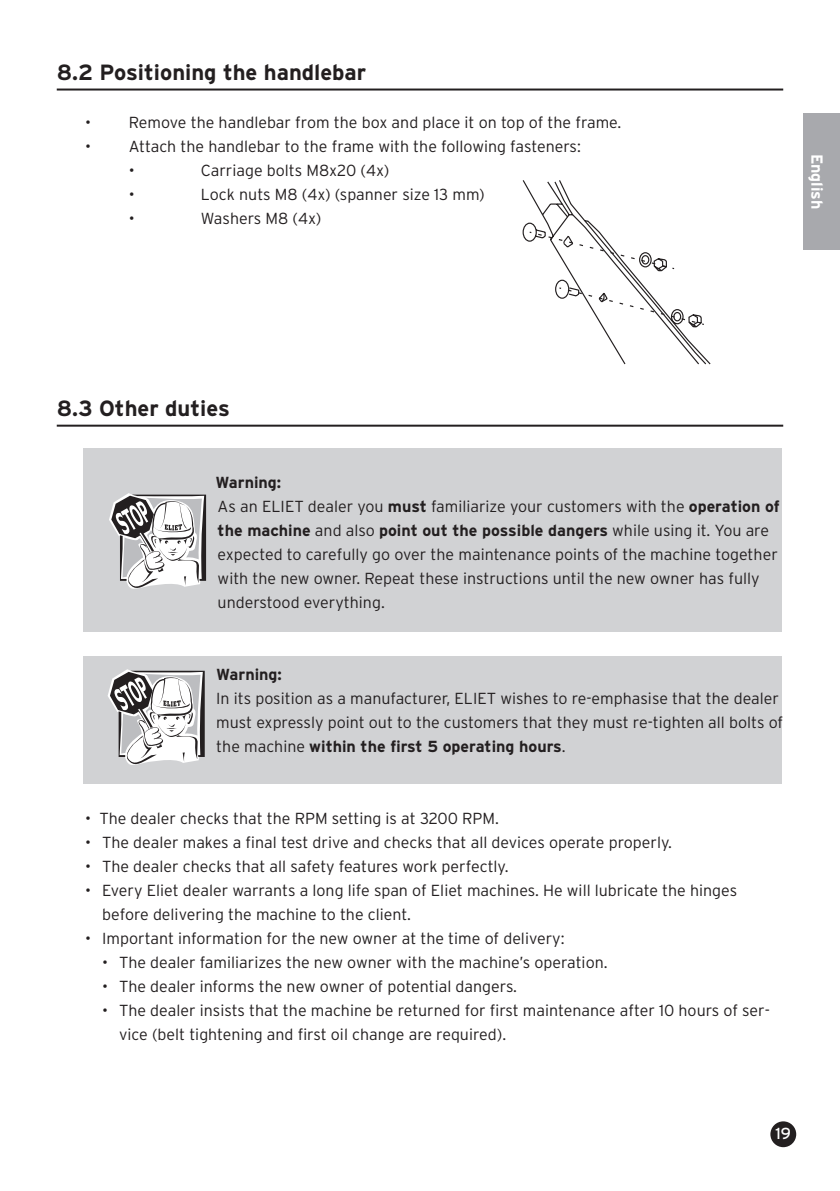
<style>
.page{position:relative;width:840px;height:1191px;background:#fff}
.page>*{position:absolute;margin:0;border:0;box-sizing:border-box;transform-origin:0 0}
.t1{font:700 22px "Interstate";color:#231f20}
.t2{font:300 16px/24px "Interstate";color:#231f20}
.t3{font:700 16px "Interstate";color:#231f20}
.t4{font:700 16px "Interstate";color:#fff}
.t5{font:16px "Interstate";color:#fff}
.s1{font-weight:700}
</style>
<div class="page">
<svg style="left:522px;top:180px;width:188px;height:184px"></svg>
<div style="left:83px;top:448px;width:698px;height:184px;background:#d1d2d4"></div>
<svg style="left:109px;top:493px;width:97px;height:96px"></svg>
<div style="left:83px;top:656px;width:698px;height:128px;background:#d1d2d4"></div>
<svg style="left:108px;top:669px;width:97px;height:96px"></svg>
<div style="left:771px;top:1122px;width:23px;height:24px;background:#231f20;border-radius:50%"></div>
<div style="left:770px;top:1121px;width:25px;height:26px;border:2px solid #231f20;border-radius:50%"></div>
<div style="left:803px;top:113px;width:36px;height:136px;background:#a8a9ad"></div>
<hr style="left:57px;top:89px;width:725px;height:2px;background:#231f20">
<hr style="left:57px;top:425px;width:725px;height:2px;background:#231f20">
<h1 class="t1" style="left:57px;top:59px;width:311px">8.2 Positioning the handlebar</h1>
<p class="t2" style="left:85px;top:110px;width:537px">• Remove the handlebar from the box and place it on top of the frame.</p>
<p class="t2" style="left:129px;top:134px;width:453px;text-indent:-44px">• Attach the handlebar to the frame with the following fasteners: •</p>
<p class="t2" style="left:201px;top:158px;width:190px">Carriage bolts M8x20 (4x)</p>
<p class="t2" style="left:129px;top:182px;width:7px">•</p>
<p class="t2" style="left:201px;top:182px;width:285px">Lock nuts M8 (4x) (spanner size 13 mm)</p>
<p class="t2" style="left:129px;top:206px;width:7px">•</p>
<p class="t2" style="left:201px;top:206px;width:122px">Washers M8 (4x)</p>
<p class="t4" style="left:826px;top:154px;width:57px;rotate:90deg">English</p>
<h1 class="t1" style="left:57px;top:395px;width:174px">8.3 Other duties</h1>
<p class="t2" style="left:215px;top:470px;width:565px"><span class="s1">Warning:<br></span>As an ELIET dealer you <span class="s1">must</span> familiarize your customers with the <span class="s1">operation of the machine</span> and also <span class="s1">point out the possible dangers</span> while using it. You are expected to carefully go over the maintenance points of the machine together with the new owner. Repeat these instructions until the new owner has fully understood everything.</p>
<p class="t3" style="left:216px;top:665px;width:67px">Warning:</p>
<p class="t2" style="left:216px;top:686px;width:568px">In its position as a manufacturer, ELIET wishes to re-emphasise that the dealer must expressly point out to the customers that they must re-tighten all bolts of the machine <span class="s1">within the first 5 operating hours</span>.</p>
<p class="t2" style="left:85px;top:806px;width:415px">• The dealer checks that the RPM setting is at 3200 RPM.</p>
<p class="t2" style="left:85px;top:830px;width:588px">• The dealer makes a final test drive and checks that all devices operate properly.</p>
<p class="t2" style="left:85px;top:854px;width:425px">• The dealer checks that all safety features work perfectly.</p>
<p class="t2" style="left:102px;top:878px;width:636px;text-indent:-17px">• Every Eliet dealer warrants a long life span of Eliet machines. He will lubricate the hinges before delivering the machine to the client.</p>
<p class="t2" style="left:85px;top:926px;width:480px">• Important information for the new owner at the time of delivery:</p>
<p class="t2" style="left:102px;top:950px;width:506px">• The dealer familiarizes the new owner with the machine’s operation.</p>
<p class="t2" style="left:102px;top:974px;width:416px">• The dealer informs the new owner of potential dangers.</p>
<p class="t2" style="left:119px;top:998px;width:652px;text-indent:-17px">• The dealer insists that the machine be returned for first maintenance after 10 hours of ser&shy;vice (belt tightening and first oil change are required).</p>
<p class="t5" style="left:775px;top:1124px;width:17px">19</p>
</div>
